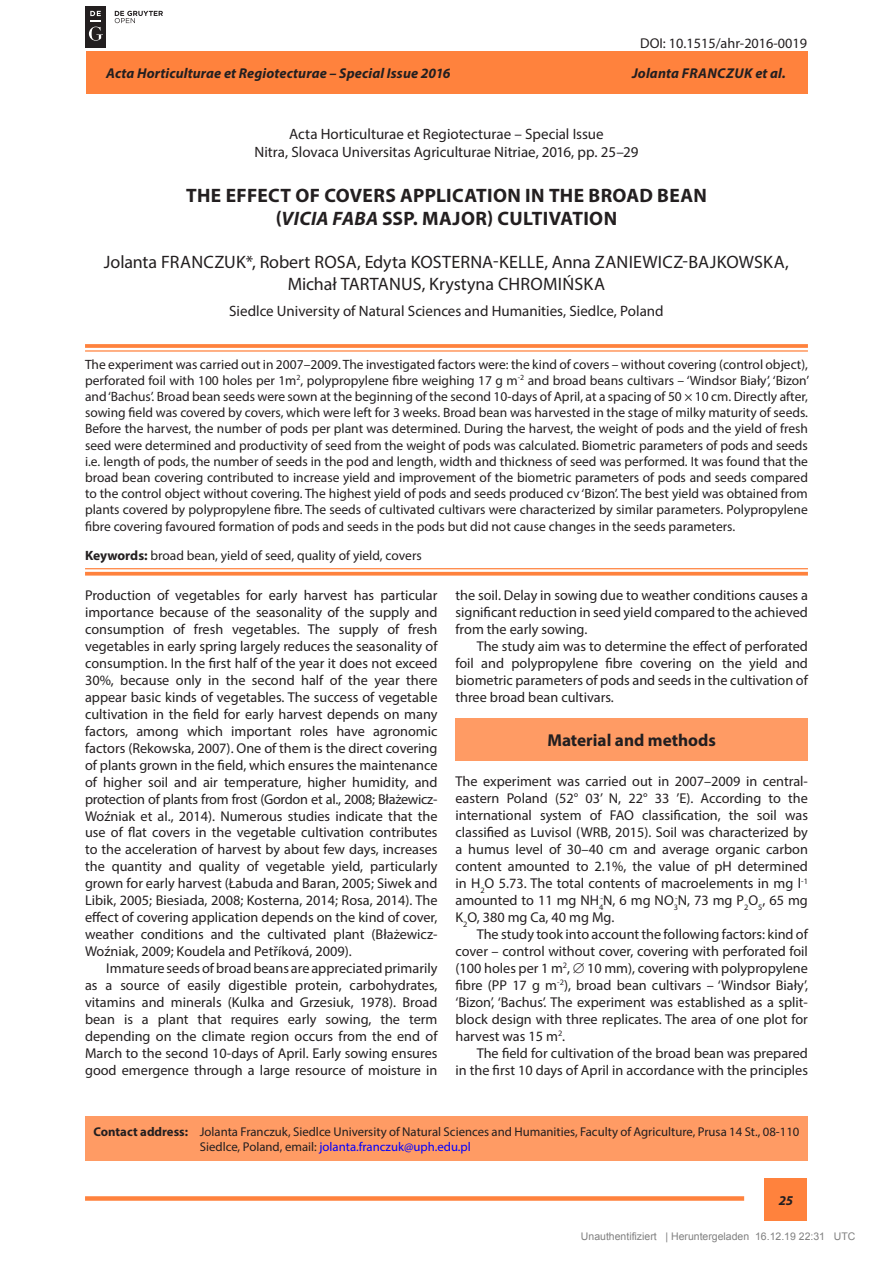
<style>
.page{position:relative;width:893px;height:1263px;background:#fff}
.page>*{position:absolute;margin:0;border:0;box-sizing:border-box;transform-origin:0 0}
.t1{font:700 19.5px/23.4px "Myriad Pro";letter-spacing:.015em;color:#231f20;text-align:center}
.t2{font:18px "Myriad Pro";letter-spacing:-.005em;color:#231f20}
.t3{font:700 17.25px "Myriad Pro";color:#231f20}
.t4{font:15px/18px "Myriad Pro";color:#231f20;text-align:center}
.t5{font:14.25px/17px "Myriad Pro";color:#231f20;text-align:justify}
.t6{font:italic 700 14.25px "Myriad Pro";letter-spacing:.01em;color:#231f20}
.t7{font:13.5px/16.2px "Myriad Pro";color:#231f20;text-align:justify}
.t8{font:italic 700 13.5px "Myriad Pro";color:#231f20}
.t9{font:12.75px/15.8px "Myriad Pro";color:#231f20}
.t10{font:10.5px "Arial";color:#808080}
.s1{font-style:italic}
.s2{font-weight:700}
.s3{color:#00f}
</style>
<div class="page">
<div style="left:86px;top:51px;width:721px;height:43px;background:#ff823d"></div>
<div style="left:765px;top:1178px;width:42px;height:43px;background:#ff823d"></div>
<div style="left:85px;top:1196px;width:659px;height:5px;background:#ff823d"></div>
<svg style="left:85px;top:344px;width:723px;height:4px;background:#ff8948"></svg>
<hr style="left:85px;top:350px;width:723px;height:2px;background:#ff823d">
<hr style="left:85px;top:568px;width:723px;height:1px;background:#ff823d">
<svg style="left:85px;top:572px;width:723px;height:4px;background:#ff8e50"></svg>
<div style="left:85px;top:1116px;width:723px;height:45px;background:#ff9b64"></div>
<div style="left:455px;top:718px;width:353px;height:42px;background:#ff9b64"></div>
<div style="left:85px;top:6px;width:21px;height:42px;background:#231f20"></div>
<svg style="left:89px;top:11px;width:14px;height:30px"></svg>
<svg style="left:115px;top:11px;width:48px;height:12px"></svg>
<p class="t5" style="left:640px;top:34px;width:168px">DOI: 10.1515/ahr-2016-0019</p>
<p class="t6" style="left:106px;top:64px;width:346px">Acta Horticulturae et Regiotecturae – Special Issue 2016</p>
<p class="t6" style="left:632px;top:64px;width:155px">Jolanta Fra nczuk et al.</p>
<p class="t4" style="left:255px;top:125px;width:385px">Acta Horticulturae et Regiotecturae – Special Issue<br>Nitra, Slovaca Universitas Agriculturae Nitriae, 2016, pp. 25–29</p>
<h1 class="t1" style="left:186px;top:183px;width:522px">THE EFFECT OF COVERS APPLICATION IN THE BROAD BEAN (<span class="s1">VICIA FABA</span> SSP. MAJOR) CULTIVATION</h1>
<p class="t2" style="left:104px;top:251px;width:78px">Jolanta Franc</p>
<p class="t2" style="left:214px;top:251px;width:218px">zuk*, Robert Rosa, Edyta Kosterna</p>
<p class="t2" style="left:493px;top:251px;width:26px">-Kelle</p>
<p class="t2" style="left:544px;top:251px;width:62px">, Anna Zaniewic</p>
<p class="t2" style="left:673px;top:251px;width:37px">z-Bajkowska</p>
<p class="t2" style="left:785px;top:251px;width:5px">,</p>
<p class="t2" style="left:288px;top:272px;width:73px">Michał Tartanus</p>
<p class="t2" style="left:422px;top:272px;width:99px">, Krystyna Chromi</p>
<p class="t2" style="left:562px;top:272px;width:23px">ńska</p>
<p class="t4" style="left:229px;top:302px;width:436px">Siedlce University of Natural Sciences and Humanities, Siedlce, Poland</p>
<p class="t7" style="left:85px;top:356px;width:726px">The experiment was carried out in 2007–2009. The investigated factors were: the kind of covers – without covering (control object), perforated foil with 100 holes per 1m<sup>2</sup>, polypropylene fibre weighing 17 g m<sup>-2</sup> and broad beans cultivars – ‘Windsor Biały’, ‘Bizon’ and ‘Bachus’. Broad bean seeds were sown at the beginning of the second 10-days of April, at a spacing of 50 × 10 cm. Directly after, sowing field was covered by covers, which were left for 3 weeks. Broad bean was harvested in the stage of milky maturity of seeds.<br>Before the harvest, the number of pods per plant was determined. During the harvest, the weight of pods and the yield of fresh seed were determined and productivity of seed from the weight of pods was calculated. Biometric parameters of pods and seeds i.e. length of pods, the number of seeds in the pod and length, width and thickness of seed was performed. It was found that the broad bean covering contributed to increase yield and improvement of the biometric parameters of pods and seeds compared to the control object without covering. The highest yield of pods and seeds produced cv ‘Bizon’. The best yield was obtained from plants covered by polypropylene fibre. The seeds of cultivated cultivars were characterized by similar parameters. Polypropylene fibre covering favoured formation of pods and seeds in the pods but did not cause changes in the seeds parameters.</p>
<p class="t7" style="left:85px;top:547px;width:338px"><span class="s2">Keywords:</span> broad bean, yield of seed, quality of yield, covers</p>
<p class="t5" style="left:85px;top:587px;width:354px">Production of vegetables for early harvest has particular importance because of the seasonality of the supply and consumption of fresh vegetables. The supply of fresh vegetables in early spring largely reduces the seasonality of consumption. In the first half of the year it does not exceed 30%, because only in the second half of the year there appear basic kinds of vegetables. The success of vegetable cultivation in the field for early harvest depends on many factors, among which important roles have agronomic factors (Rekowska, 2007). One of them is the direct covering of plants grown in the field, which ensures the maintenance of higher soil and air temperature, higher humidity, and protection of plants from frost (Gordon et al., 2008; Błażewicz-Woźniak et al., 2014). Numerous studies indicate that the use of flat covers in the vegetable cultivation contributes to the acceleration of harvest by about few days, increases the quantity and quality of vegetable yield, particularly grown for early harvest (Łabuda and Baran, 2005; Siwek and Libik, 2005; Biesiada, 2008; Kosterna, 2014; Rosa, 2014). The effect of covering application depends on the kind of cover, weather conditions and the cultivated plant (Błażewicz-Woźniak, 2009; Koudela and Petříková, 2009).</p>
<p class="t5" style="left:85px;top:959px;width:354px;text-indent:21px">Immature seeds of broad beans are appreciated primarily as a source of easily digestible protein, carbohydrates, vitamins and minerals (Kulka and Grzesiuk, 1978). Broad bean is a plant that requires early sowing, the term depending on the climate region occurs from the end of March to the second 10-days of April. Early sowing ensures good emergence through a large resource of moisture in</p>
<p class="t5" style="left:455px;top:586px;width:354px">the soil. Delay in sowing due to weather conditions causes a significant reduction in seed yield compared to the achieved from the early sowing.</p>
<p class="t5" style="left:455px;top:637px;width:354px;text-indent:21px">The study aim was to determine the effect of perforated foil and polypropylene fibre covering on the yield and biometric parameters of pods and seeds in the cultivation of three broad bean cultivars.</p>
<p class="t3" style="left:547px;top:729px;width:170px">Material and methods</p>
<p class="t5" style="left:455px;top:773px;width:354px">The experiment was carried out in 2007–2009 in central&shy;eastern Poland (52° 03’ N, 22° 33 ’E). According to the international system of FAO classification, the soil was classified as Luvisol (WRB, 2015). Soil was characterized by a humus level of 30–40 cm and average organic carbon content amounted to 2.1%, the value of pH determined in H<sub>2</sub>O 5.73. The total contents of macroelements in mg l<sup>-1 </sup>amounted to 11 mg NH<sub>4</sub></p>
<p class="t5" style="left:601px;top:892px;width:79px"><sup>-</sup>N, 6 mg NO<sub>3</sub></p>
<p class="t5" style="left:675px;top:892px;width:134px"><sup>-</sup>N, 73 mg P<sub>2</sub>O<sub>5</sub>, 65 mg</p>
<p class="t5" style="left:455px;top:909px;width:160px">K<sub>2</sub>O, 380 mg Ca, 40 mg Mg.</p>
<p class="t5" style="left:477px;top:926px;width:333px">The study took into account the following factors: kind of</p>
<p class="t5" style="left:455px;top:943px;width:354px">cover – control without cover, covering with perforated foil</p>
<p class="t5" style="left:455px;top:960px;width:354px">(100 holes per 1 m<sup>2</sup>, ∅ 10 mm), covering with polypropylene</p>
<p class="t5" style="left:455px;top:977px;width:354px">fibre (PP 17 g m<sup>-2</sup>), broad bean cultivars – ‘Windsor Biały’,</p>
<p class="t5" style="left:455px;top:993px;width:354px">‘Bizon’, ‘Bachus’. The experiment was established as a split-</p>
<p class="t5" style="left:455px;top:1010px;width:354px">block design with three replicates. The area of one plot for</p>
<p class="t5" style="left:455px;top:1027px;width:111px">harvest was 15 m<sup>2</sup>.</p>
<p class="t5" style="left:477px;top:1044px;width:333px">The field for cultivation of the broad bean was prepared</p>
<p class="t5" style="left:455px;top:1061px;width:354px">in the first 10 days of April in accordance with the principles</p>
<p class="t9" style="left:200px;top:1123px;width:601px;text-indent:-106px"><span class="s2">Contact address:</span> Jolanta Franczuk, Siedlce University of Natural Sciences and Humanities, Faculty of Agriculture, Prusa 14 St., 08-110<br>Siedlce, Poland, email: <span class="s3">jolanta.franczuk@uph.edu.pl</span></p>
<p class="t8" style="left:779px;top:1191px;width:16px">25</p>
<p class="t10" style="left:581px;top:1233px;width:276px">Unauthentifiziert | Heruntergeladen 16.12.19 22:31 UTC</p>
</div>
